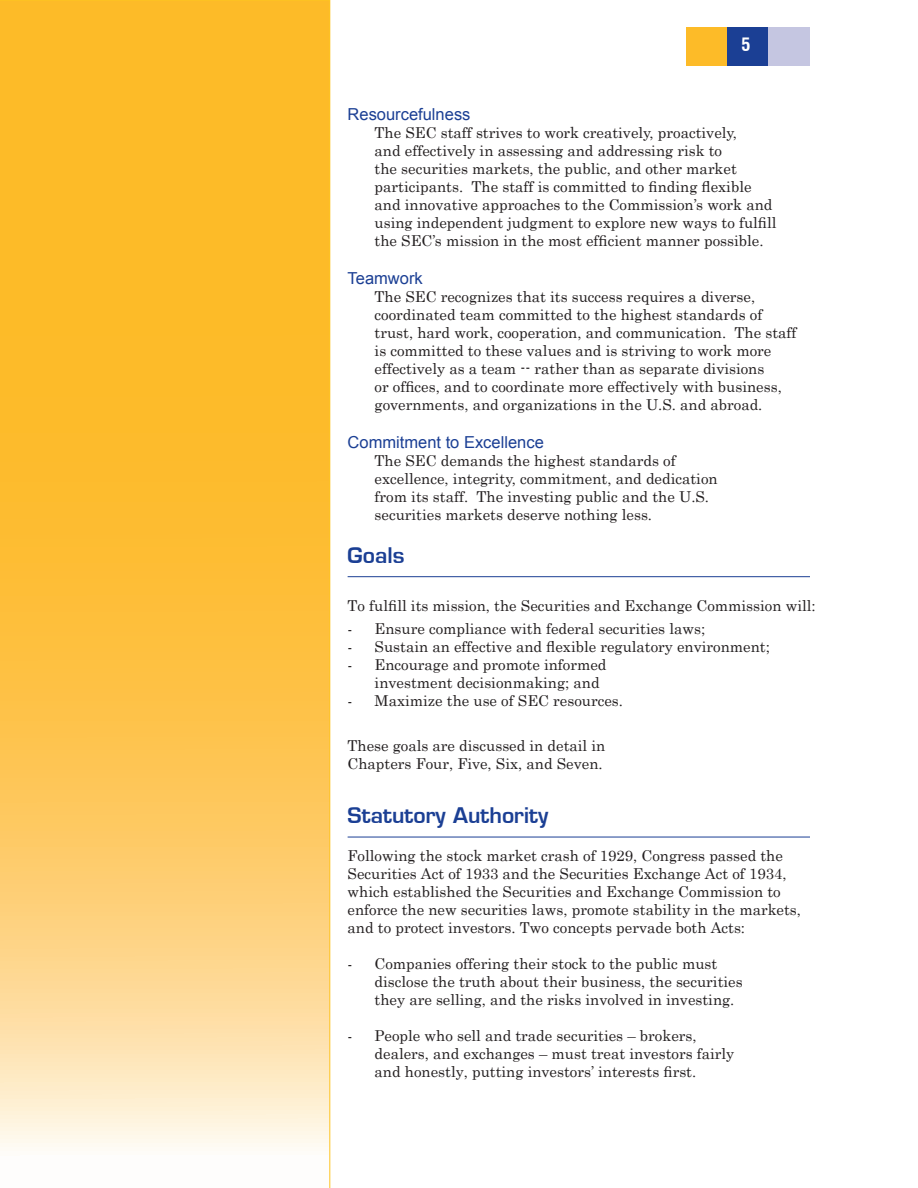
<style>
.page{position:relative;width:918px;height:1188px;background:#fff}
.page>*{position:absolute;margin:0;border:0;box-sizing:border-box;transform-origin:0 0}
.t1{font:700 21px "Euromode";color:#1b3f94}
.t2{font:700 condensed 18px "Switzerland";color:#fff}
.t3{font:16.5px "Arial";color:#1b3f94}
.t4{font:15px/18px "Century Schoolbook";color:#231f20}
.t5{font:15px/18px "Century";color:#231f20}
</style>
<div class="page">
<svg style="left:0;top:0;width:330px;height:1188px;background:#fdc756"></svg>
<div style="left:686px;top:27px;width:41px;height:39px;background:#fdbb28"></div>
<div style="left:727px;top:27px;width:42px;height:39px;background:#1b3f94"></div>
<div style="left:769px;top:27px;width:41px;height:39px;background:#c5c6e1"></div>
<hr style="left:348px;top:576px;width:462px;height:1px;background:#1b3f94">
<hr style="left:348px;top:837px;width:462px;height:1px;background:#1b3f94">
<p class="t2" style="left:741px;top:34px;width:10px">5</p>
<p class="t3" style="left:348px;top:105px;width:124px">Resourcefulness</p>
<p class="t5" style="left:375px;top:122px;width:403px">The SEC staff strives to work creatively, proactively,<br>and effectively in assessing and addressing risk to<br>the securities markets, the public, and other market participants. The staff is committed to finding flexible and innovative approaches to the Commission’s work and using independent judgment to explore new ways to fulfill the SEC’s mission in the most efficient manner possible.</p>
<p class="t3" style="left:348px;top:269px;width:77px">Teamwork</p>
<p class="t5" style="left:375px;top:286px;width:423px">The SEC recognizes that its success requires a diverse, coordinated team committed to the highest standards of trust, hard work, cooperation, and communication. The staff is committed to these values and is striving to work more effectively as a team -- rather than as separate divisions<br>or offices, and to coordinate more effectively with business, governments, and organizations in the U.S. and abroad.</p>
<p class="t3" style="left:348px;top:433px;width:198px">Commitment to Excellence</p>
<p class="t5" style="left:375px;top:450px;width:345px">The SEC demands the highest standards of excellence, integrity, commitment, and dedication from its staff. The investing public and the U.S. securities markets deserve nothing less.</p>
<h1 class="t1" style="left:348px;top:542px;width:58px">Goals</h1>
<p class="t4" style="left:348px;top:595px;width:470px">To fulfill its mission, the Securities and Exchange Commission will:</p>
<p class="t4" style="left:348px;top:618px;width:359px">- Ensure compliance with federal securities laws;</p>
<p class="t4" style="left:348px;top:636px;width:424px">- Sustain an effective and flexible regulatory environment;</p>
<p class="t4" style="left:375px;top:654px;width:233px;text-indent:-27px">- Encourage and promote informed investment decisionmaking; and</p>
<p class="t4" style="left:348px;top:690px;width:277px">- Maximize the use of SEC resources.</p>
<p class="t4" style="left:348px;top:735px;width:259px">These goals are discussed in detail in<br>Chapters Four, Five, Six, and Seven.</p>
<h1 class="t1" style="left:348px;top:802px;width:202px">Statutory Authority</h1>
<p class="t4" style="left:348px;top:845px;width:455px">Following the stock market crash of 1929, Congress passed the Securities Act of 1933 and the Securities Exchange Act of 1934, which established the Securities and Exchange Commission to enforce the new securities laws, promote stability in the markets, and to protect investors. Two concepts pervade both Acts:</p>
<p class="t4" style="left:375px;top:953px;width:370px;text-indent:-27px">- Companies offering their stock to the public must disclose the truth about their business, the securities they are selling, and the risks involved in investing.</p>
<p class="t4" style="left:375px;top:1025px;width:361px;text-indent:-27px">- People who sell and trade securities – brokers, dealers, and exchanges – must treat investors fairly and honestly, putting investors’ interests first.</p>
</div>
